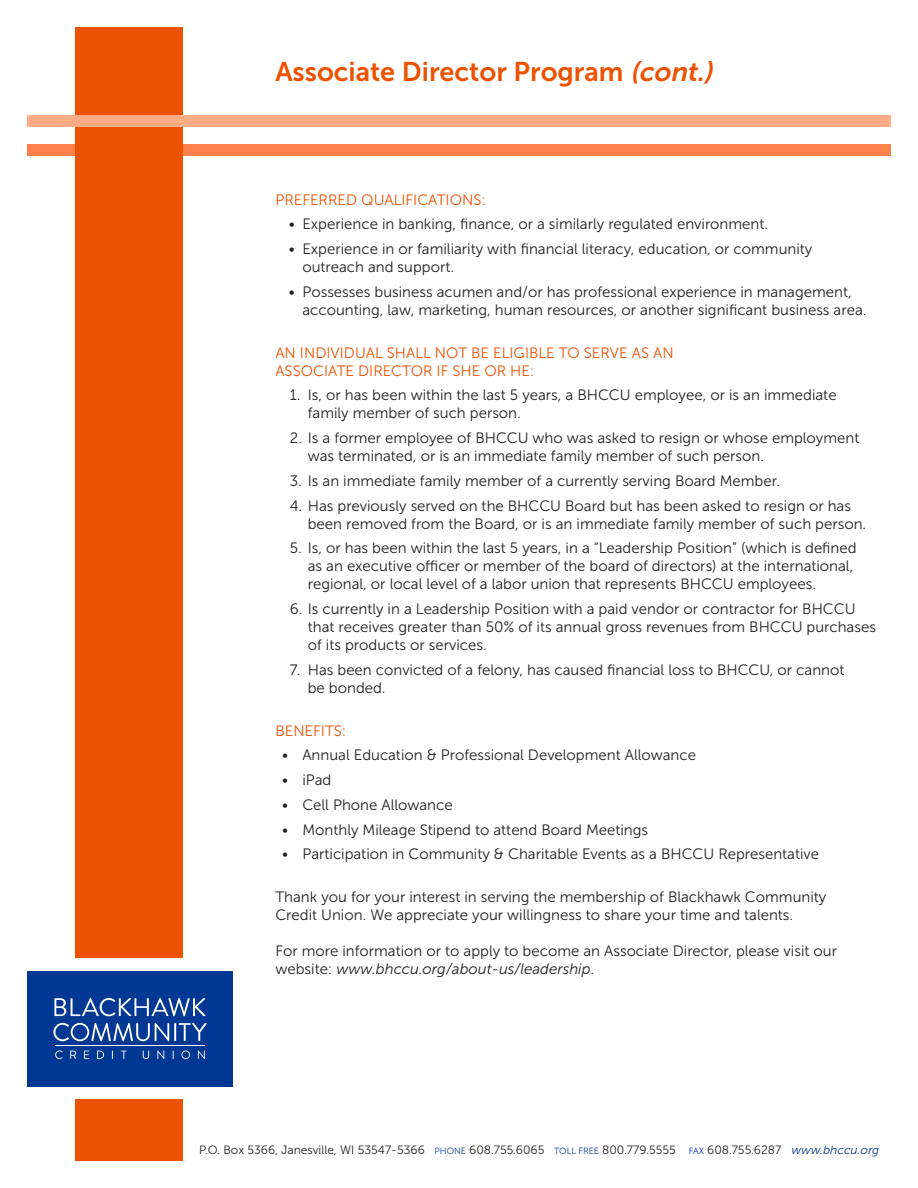
<style>
.page{position:relative;width:918px;height:1188px;background:#fff}
.page>*{position:absolute;margin:0;border:0;box-sizing:border-box;transform-origin:0 0}
.t1{font:27px "Museo Sans 700";color:#ed5200}
.t2{font:15px/18px "Museo Sans 300";color:#231f20}
.t3{font:15px/18px "Museo Sans 300";color:#ed5200}
.t4{font:12px "Museo Sans 300";color:#231f20}
.s1{font-style:italic}
.s2{font-size:9px;color:#003894}
.s3{font-style:italic;color:#003894}
</style>
<div class="page">
<div style="left:27px;top:144px;width:864px;height:12px;background:#fb8049"></div>
<div style="left:75px;top:27px;width:108px;height:931px;background:#ed5200"></div>
<div style="left:27px;top:971px;width:206px;height:115px;background:#003894"></div>
<svg style="left:54px;top:998px;width:152px;height:18px"></svg>
<svg style="left:53px;top:1023px;width:154px;height:18px"></svg>
<hr style="left:55px;top:1046px;width:150px;height:1px;background:#fff">
<svg style="left:55px;top:1051px;width:8px;height:8px"></svg>
<svg style="left:70px;top:1051px;width:6px;height:8px"></svg>
<svg style="left:84px;top:1051px;width:5px;height:8px"></svg>
<svg style="left:97px;top:1051px;width:7px;height:8px"></svg>
<svg style="left:121px;top:1051px;width:6px;height:8px"></svg>
<svg style="left:143px;top:1051px;width:6px;height:8px"></svg>
<svg style="left:157px;top:1051px;width:7px;height:8px"></svg>
<svg style="left:181px;top:1051px;width:9px;height:8px"></svg>
<svg style="left:198px;top:1051px;width:7px;height:8px"></svg>
<div style="left:27px;top:115px;width:864px;height:12px;background:#ffab84"></div>
<div style="left:75px;top:1100px;width:108px;height:61px;background:#ed5200"></div>
<p class="t1" style="left:275px;top:57px;width:445px">Associate Director Program <span class="s1">(cont.)</span></p>
<p class="t3" style="left:275px;top:190px;width:212px">PREFERRED QUALIFICATIONS:</p>
<p class="t2" style="left:289px;top:215px;width:481px">• Experience in banking, finance, or a similarly regulated environment.</p>
<p class="t2" style="left:302px;top:240px;width:511px;text-indent:-14px">• Experience in or familiarity with financial literacy, education, or community outreach and support.</p>
<p class="t2" style="left:302px;top:283px;width:566px;text-indent:-14px">• Possesses business acumen and/or has professional experience in management, accounting, law, marketing, human resources, or another significant business area.</p>
<p class="t3" style="left:275px;top:343px;width:400px">AN INDIVIDUAL SHALL NOT BE ELIGIBLE TO SERVE AS AN<br>ASSOCIATE DIRECTOR IF SHE OR HE:</p>
<p class="t2" style="left:308px;top:386px;width:530px;text-indent:-18px">1. Is, or has been within the last 5 years, a BHCCU employee, or is an immediate family member of such person.</p>
<p class="t2" style="left:308px;top:429px;width:553px;text-indent:-18px">2. Is a former employee of BHCCU who was asked to resign or whose employment was terminated, or is an immediate family member of such person.</p>
<p class="t2" style="left:290px;top:472px;width:492px">3. Is an immediate family member of a currently serving Board Member.</p>
<p class="t2" style="left:308px;top:496px;width:560px;text-indent:-18px">4. Has previously served on the BHCCU Board but has been asked to resign or has been removed from the Board, or is an immediate family member of such person.</p>
<p class="t2" style="left:308px;top:539px;width:550px;text-indent:-18px">5. Is, or has been within the last 5 years, in a “Leadership Position” (which is defined as an executive officer or member of the board of directors) at the international, regional, or local level of a labor union that represents BHCCU employees.</p>
<p class="t2" style="left:308px;top:600px;width:570px;text-indent:-18px">6. Is currently in a Leadership Position with a paid vendor or contractor for BHCCU that receives greater than 50% of its annual gross revenues from BHCCU purchases of its products or services.</p>
<p class="t2" style="left:308px;top:661px;width:538px;text-indent:-18px">7. Has been convicted of a felony, has caused financial loss to BHCCU, or cannot be bonded.</p>
<p class="t3" style="left:275px;top:721px;width:72px">BENEFITS:</p>
<p class="t2" style="left:282px;top:746px;width:415px">• Annual Education &amp; Professional Development Allowance</p>
<p class="t2" style="left:282px;top:771px;width:51px">• iPad</p>
<p class="t2" style="left:282px;top:796px;width:172px">• Cell Phone Allowance</p>
<p class="t2" style="left:282px;top:820px;width:368px">• Monthly Mileage Stipend to attend Board Meetings</p>
<p class="t2" style="left:282px;top:845px;width:539px">• Participation in Community &amp; Charitable Events as a BHCCU Representative</p>
<p class="t2" style="left:275px;top:888px;width:553px">Thank you for your interest in serving the membership of Blackhawk Community<br>Credit Union. We appreciate your willingness to share your time and talents.</p>
<p class="t2" style="left:275px;top:942px;width:563px">For more information or to apply to become an Associate Director, please visit our website: <span class="s1">www.bhccu.org/about-us/leadership</span>.</p>
<p class="t4" style="left:199px;top:1143px;width:684px">P.O. Box 5366, Janesville, WI 53547-5366 <span class="s2">PHONE</span> 608.755.6065 <span class="s2">TOLL FREE</span> 800.779.5555 <span class="s2">FAX</span> 608.755.6287 <span class="s3">www.bhccu.org</span></p>
</div>
